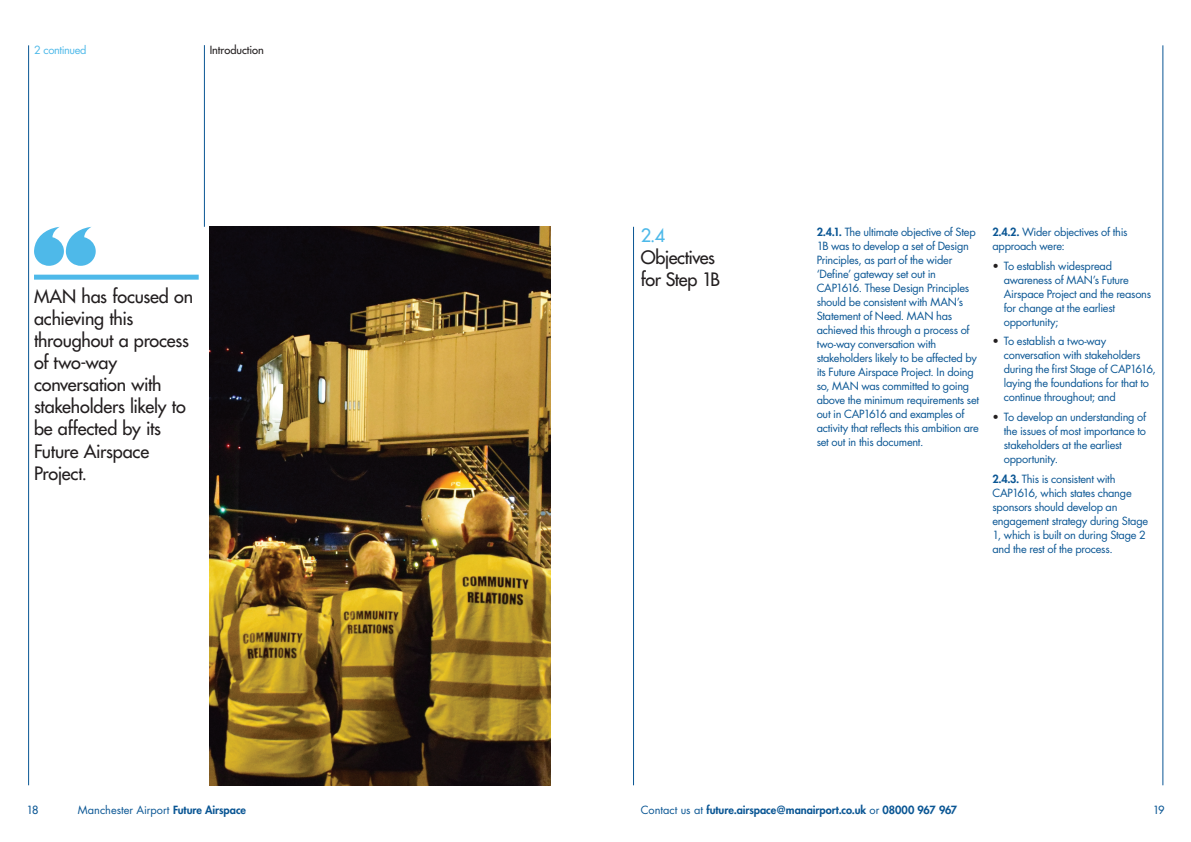
<style>
.page{position:relative;width:1191px;height:842px;background:#fff}
.page>*{position:absolute;margin:0;border:0;box-sizing:border-box;transform-origin:0 0}
.OutQuoteLevel1{font:500 18px/22px "Futura Std";letter-spacing:-.015em;color:#231f20}
.Paragraph_Style_1{font:11px/14px "Futura Std";letter-spacing:-.025em;color:#0a5694}
.t1{font:800 11px "Futura Std";letter-spacing:-.005em;color:#0a5694}
.Paragraph_Style_1-2{font:11px "Futura Std";color:#0a5694}
.MainheadLevel1{font:500 11px "Futura Std";letter-spacing:-.005em;color:#231f20}
.Number{font:11px "Futura Std";letter-spacing:-.035em;color:#4eb9e9}
.t2{font:500 11px "Futura Std";color:#0a5694}
.s1{color:#4eb9e9}
.s2{font-weight:800}
.s3{color:#231f20}
.s4{font-weight:400}
</style>
<div class="page">
<hr style="left:28px;top:45px;width:1px;height:740px;background:#0a5694">
<hr style="left:1162px;top:45px;width:1px;height:740px;background:#0a5694">
<hr style="left:633px;top:227px;width:1px;height:558px;background:#0a5694">
<hr style="left:204px;top:45px;width:1px;height:182px;background:#0a5694">
<div style="left:34px;top:275px;width:165px;height:5px;background:#4eb9e9"></div>
<svg style="left:34px;top:227px;width:62px;height:39px"></svg>
<img style="left:210px;top:227px;width:340px;height:558px">
<p class="Number" style="left:34px;top:43px;width:54px">2 continued</p>
<h1 class="MainheadLevel1" style="left:210px;top:43px;width:56px">Introduction</h1>
<p class="OutQuoteLevel1" style="left:34px;top:286px;width:161px">MAN has focused on achieving this throughout a process of two-way conversation with stakeholders likely to be affected by its<br>Future Airspace<br>Project.</p>
<p class="OutQuoteLevel1" style="left:641px;top:224px;width:81px"><span class="s1">2.4<br></span>Objectives for Step 1B</p>
<p class="Paragraph_Style_1" style="left:816px;top:225px;width:164px"><span class="s2">2.4.1.</span> The ultimate objective of Step<br>1B was to develop a set of Design<br>Principles, as part of the wider ‘Define’ gateway set out in<br>CAP1616. These Design Principles should be consistent with MAN’s<br>Statement of Need. MAN has achieved this through a process of two-way conversation with stakeholders likely to be affected by its Future Airspace Project. In doing so, MAN was committed to going above the minimum requirements set out in CAP1616 and examples of activity that reflects this ambition are set out in this document.</p>
<p class="Paragraph_Style_1" style="left:992px;top:225px;width:136px"><span class="s2">2.4.2.</span> Wider objectives of this approach were:</p>
<p class="Paragraph_Style_1" style="left:1003px;top:259px;width:149px;text-indent:-11px"><span class="s3">•</span> To establish widespread awareness of MAN’s Future<br>Airspace Project and the reasons for change at the earliest opportunity;</p>
<p class="Paragraph_Style_1" style="left:1003px;top:334px;width:154px;text-indent:-11px"><span class="s3">•</span> To establish a two-way conversation with stakeholders during the first Stage of CAP1616, laying the foundations for that to continue throughout; and</p>
<p class="Paragraph_Style_1" style="left:1003px;top:410px;width:144px;text-indent:-11px"><span class="s3">•</span> To develop an understanding of the issues of most importance to stakeholders at the earliest opportunity.</p>
<p class="Paragraph_Style_1" style="left:992px;top:472px;width:157px"><span class="s2">2.4.3.</span> This is consistent with<br>CAP1616, which states change sponsors should develop an engagement strategy during Stage<br>1, which is built on during Stage 2 and the rest of the process.</p>
<p class="t2" style="left:27px;top:803px;width:13px">18</p>
<p class="Paragraph_Style_1-2" style="left:78px;top:803px;width:170px">Manchester Airport <span class="s2">Future Airspace</span></p>
<p class="t1" style="left:641px;top:803px;width:318px"><span class="s4">Contact us at</span> future.airspace@manairport.co.uk <span class="s4">or</span> 08000 967 967</p>
<p class="t2" style="left:1153px;top:803px;width:13px">19</p>
</div>
